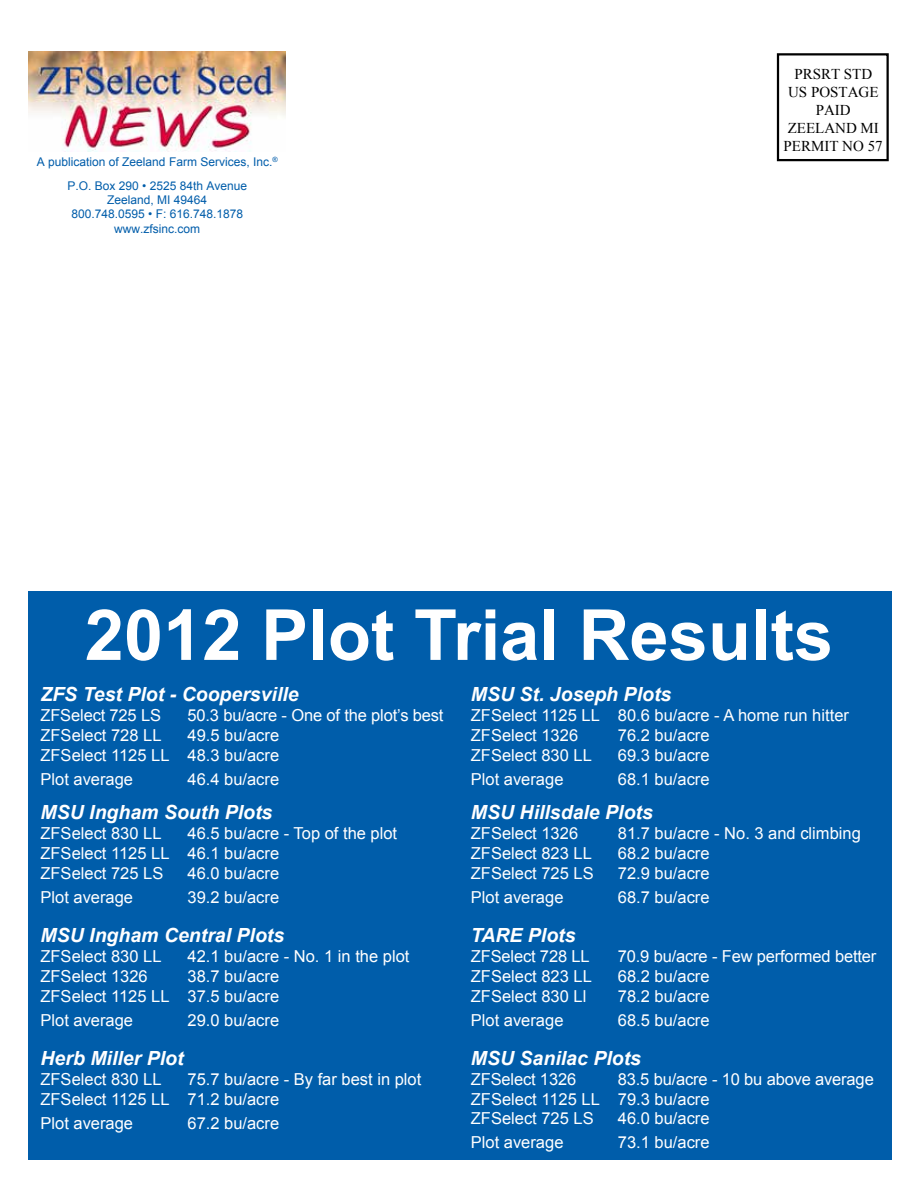
<style>
.page{position:relative;width:918px;height:1188px;background:#fff}
.page>*{position:absolute;margin:0;border:0;box-sizing:border-box;transform-origin:0 0}
.t1{font:700 70.5px "Arial";color:#fff}
.t2{font:italic 700 19.5px "Arial";color:#fff}
.t3{font:16.5px/19.8px "Arial";color:#fff}
.t4{font:15px/18px "Times New Roman";color:#000;text-align:center}
.t5{font:12px/14.4px "Arial";color:#005daa;text-align:center}
</style>
<div class="page">
<img style="left:29px;top:52px;width:257px;height:99px">
<div style="left:777px;top:53px;width:112px;height:108px;border:2px solid #000"></div>
<div style="left:29px;top:591px;width:863px;height:569px;background:#005daa"></div>
<p class="t5" style="left:37px;top:149px;width:242px;line-height:24px">A publication of Zeeland Farm Services, Inc.<sup>®<br></sup>P.O. Box 290 • 2525 84th Avenue</p>
<p class="t5" style="left:71px;top:193px;width:173px">Zeeland, MI 49464<br>800.748.0595 • F: 616.748.1878 www.zfsinc.com</p>
<p class="t4" style="left:784px;top:65px;width:101px">PRSRT STD<br>US POSTAGE<br>PAID<br>ZEELAND MI<br>PERMIT NO 57</p>
<h1 class="t1" style="left:85px;top:588px;width:750px">2012 Plot Trial Results</h1>
<p class="t2" style="left:40px;top:682px;width:260px">ZFS Test Plot - Coopersville</p>
<p class="t3" style="left:40px;top:706px;width:122px">ZFSelect 725 LS</p>
<p class="t3" style="left:187px;top:706px;width:258px">50.3 bu/acre - One of the plot’s best</p>
<p class="t3" style="left:40px;top:725px;width:123px">ZFSelect 728 LL</p>
<p class="t2" style="left:471px;top:682px;width:202px">MSU St. Joseph Plots</p>
<p class="t3" style="left:471px;top:706px;width:380px">ZFSelect 1125 LL 80.6 bu/acre - A home run hitter<br>ZFSelect 1326</p>
<p class="t3" style="left:40px;top:725px;width:240px;text-align:right">49.5 bu/acre<br>ZFSelect 1125 LL 48.3 bu/acre</p>
<p class="t3" style="left:40px;top:769px;width:94px">Plot average</p>
<p class="t3" style="left:187px;top:769px;width:93px">46.4 bu/acre</p>
<p class="t2" style="left:40px;top:799px;width:233px">MSU Ingham South Plots</p>
<p class="t3" style="left:40px;top:823px;width:123px">ZFSelect 830 LL</p>
<p class="t3" style="left:618px;top:725px;width:93px">76.2 bu/acre</p>
<p class="t3" style="left:471px;top:745px;width:123px">ZFSelect 830 LL</p>
<p class="t3" style="left:618px;top:745px;width:93px">69.3 bu/acre</p>
<p class="t3" style="left:471px;top:769px;width:94px">Plot average</p>
<p class="t3" style="left:618px;top:769px;width:93px">68.1 bu/acre</p>
<p class="t2" style="left:471px;top:799px;width:184px">MSU Hillsdale Plots</p>
<p class="t3" style="left:471px;top:823px;width:109px">ZFSelect 1326</p>
<p class="t3" style="left:618px;top:823px;width:245px">81.7 bu/acre - No. 3 and climbing</p>
<p class="t3" style="left:471px;top:843px;width:123px">ZFSelect 823 LL</p>
<p class="t3" style="left:618px;top:843px;width:93px">68.2 bu/acre</p>
<p class="t3" style="left:471px;top:863px;width:124px">ZFSelect 725 LS</p>
<p class="t3" style="left:618px;top:863px;width:93px">72.9 bu/acre</p>
<p class="t3" style="left:471px;top:887px;width:94px">Plot average</p>
<p class="t3" style="left:618px;top:887px;width:93px">68.7 bu/acre</p>
<p class="t2" style="left:471px;top:922px;width:106px">TARE Plots</p>
<p class="t3" style="left:471px;top:947px;width:120px">ZFSelect 728 LL</p>
<p class="t3" style="left:618px;top:947px;width:260px">70.9 bu/acre - Few performed better</p>
<p class="t3" style="left:471px;top:966px;width:123px">ZFSelect 823 LL</p>
<p class="t3" style="left:618px;top:966px;width:93px">68.2 bu/acre</p>
<p class="t3" style="left:471px;top:986px;width:117px">ZFSelect 830 Ll</p>
<p class="t3" style="left:618px;top:986px;width:93px">78.2 bu/acre</p>
<p class="t3" style="left:471px;top:1010px;width:94px">Plot average</p>
<p class="t3" style="left:618px;top:1010px;width:93px">68.5 bu/acre</p>
<p class="t2" style="left:471px;top:1045px;width:172px">MSU Sanilac Plots</p>
<p class="t3" style="left:471px;top:1069px;width:107px">ZFSelect 1326</p>
<p class="t3" style="left:40px;top:823px;width:358px;text-indent:147px">46.5 bu/acre - Top of the plot<br>ZFSelect 1125 LL 46.1 bu/acre<br>ZFSelect 725 LS</p>
<p class="t3" style="left:187px;top:863px;width:93px">46.0 bu/acre</p>
<p class="t3" style="left:40px;top:887px;width:94px">Plot average</p>
<p class="t3" style="left:187px;top:887px;width:93px">39.2 bu/acre</p>
<p class="t2" style="left:40px;top:922px;width:245px">MSU Ingham Central Plots</p>
<p class="t3" style="left:40px;top:947px;width:123px">ZFSelect 830 LL</p>
<p class="t3" style="left:187px;top:947px;width:223px">42.1 bu/acre - No. 1 in the plot</p>
<p class="t3" style="left:40px;top:966px;width:109px">ZFSelect 1326</p>
<p class="t3" style="left:40px;top:966px;width:240px;text-align:right">38.7 bu/acre<br>ZFSelect 1125 LL 37.5 bu/acre</p>
<p class="t3" style="left:40px;top:1010px;width:94px">Plot average</p>
<p class="t3" style="left:187px;top:1010px;width:93px">29.0 bu/acre</p>
<p class="t2" style="left:40px;top:1045px;width:145px">Herb Miller Plot</p>
<p class="t3" style="left:40px;top:1069px;width:123px">ZFSelect 830 LL</p>
<p class="t3" style="left:40px;top:1069px;width:382px;text-indent:147px">75.7 bu/acre - By far best in plot<br>ZFSelect 1125 LL 71.2 bu/acre</p>
<p class="t3" style="left:40px;top:1113px;width:94px">Plot average</p>
<p class="t3" style="left:187px;top:1113px;width:93px">67.2 bu/acre</p>
<p class="t3" style="left:471px;top:1069px;width:404px;text-indent:147px">83.5 bu/acre - 10 bu above average<br>ZFSelect 1125 LL 79.3 bu/acre<br>ZFSelect 725 LS</p>
<p class="t3" style="left:618px;top:1109px;width:93px">46.0 bu/acre</p>
<p class="t3" style="left:471px;top:1133px;width:94px">Plot average</p>
<p class="t3" style="left:618px;top:1133px;width:93px">73.1 bu/acre</p>
</div>
